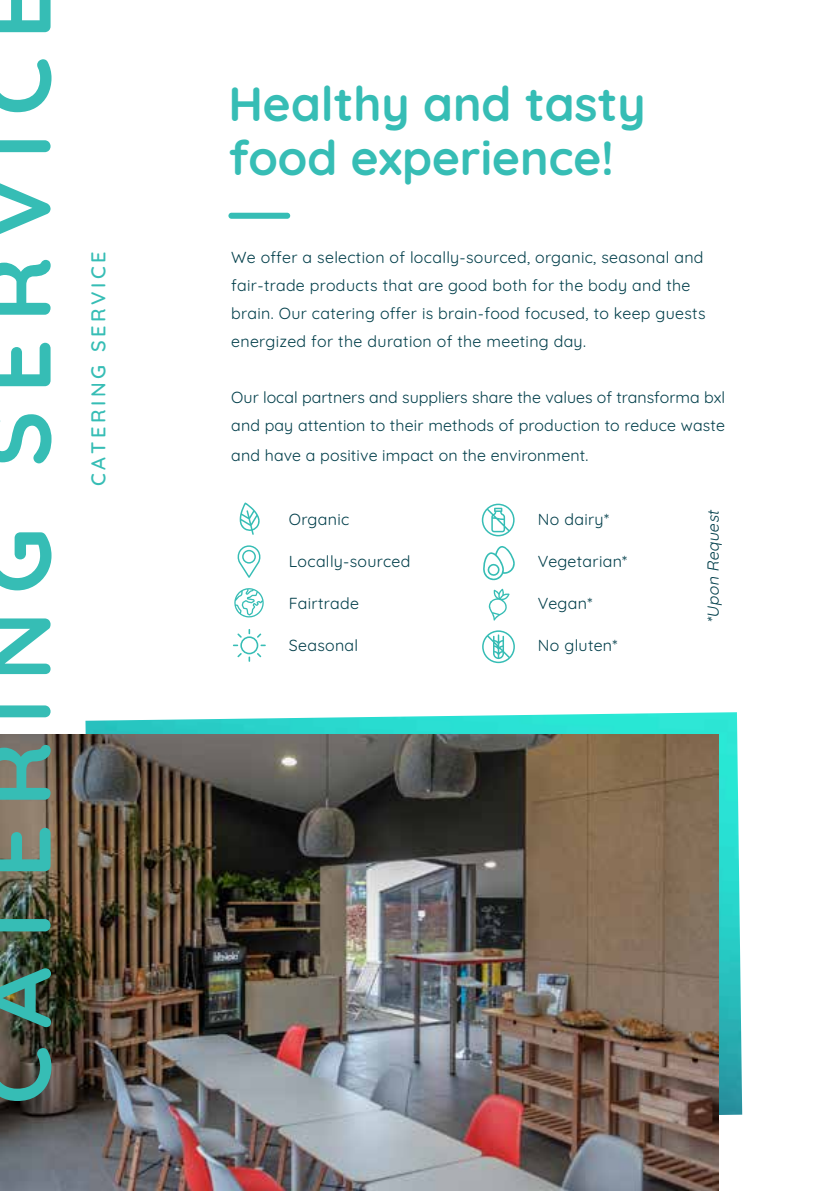
<style>
.page{position:relative;width:840px;height:1191px;background:#fff}
.page>*{position:absolute;margin:0;border:0;box-sizing:border-box;transform-origin:0 0}
.t1{font:700 48px/54px "Quicksand";color:#36bdb5}
.t2{font:500 20px "Quicksand";letter-spacing:.18em;color:#36bdb5}
.t3{font:16px/28px "Quicksand";letter-spacing:.02em;color:#003e4a}
.t4{font:16px/28px "Quicksand";color:#003e4a}
.t5{font:italic 16px "Quicksand";color:#003e4a}
</style>
<div class="page">
<img style="left:85px;top:712px;width:656px;height:411px">
<div style="left:228px;top:213px;width:62px;height:6px;background:#36bdb5;border-radius:3px"></div>
<img style="left:0;top:734px;width:718px;height:457px">
<svg style="left:0;top:0;width:51px;height:1101px"></svg>
<svg style="left:481px;top:503px;width:33px;height:33px"></svg>
<svg style="left:234px;top:588px;width:30px;height:30px"></svg>
<svg style="left:482px;top:630px;width:32px;height:33px"></svg>
<svg style="left:483px;top:546px;width:32px;height:35px"></svg>
<svg style="left:239px;top:502px;width:21px;height:33px"></svg>
<svg style="left:233px;top:629px;width:32px;height:33px"></svg>
<svg style="left:237px;top:545px;width:24px;height:33px"></svg>
<svg style="left:488px;top:589px;width:21px;height:31px"></svg>
<p class="t2" style="left:82px;top:486px;width:236px;rotate:-90deg">CATERING SERVICE</p>
<h1 class="t1" style="left:228px;top:73px;width:418px">Healthy and tasty food experience!</h1>
<p class="t3" style="left:231px;top:241px;width:475px">We offer a selection of locally-sourced, organic, seasonal and fair-trade products that are good both for the body and the brain. Our catering offer is brain-food focused, to keep guests energized for the duration of the meeting day.</p>
<p class="t4" style="left:231px;top:381px;width:495px">Our local partners and suppliers share the values of transforma bxl and pay attention to their methods of production to reduce waste</p>
<p class="t3" style="left:231px;top:439px;width:358px">and have a positive impact on the environment.</p>
<p class="t3" style="left:288px;top:504px;width:62px">Organic</p>
<p class="t3" style="left:288px;top:546px;width:123px">Locally-sourced</p>
<p class="t3" style="left:288px;top:588px;width:72px">Fairtrade</p>
<p class="t3" style="left:288px;top:630px;width:71px">Seasonal</p>
<p class="t3" style="left:537px;top:504px;width:72px">No dairy*</p>
<p class="t3" style="left:537px;top:546px;width:91px">Vegetarian*</p>
<p class="t3" style="left:537px;top:588px;width:56px">Vegan*</p>
<p class="t3" style="left:537px;top:630px;width:81px">No gluten*</p>
<p class="t5" style="left:700px;top:623px;width:118px;rotate:-90deg">*Upon Request</p>
</div>
